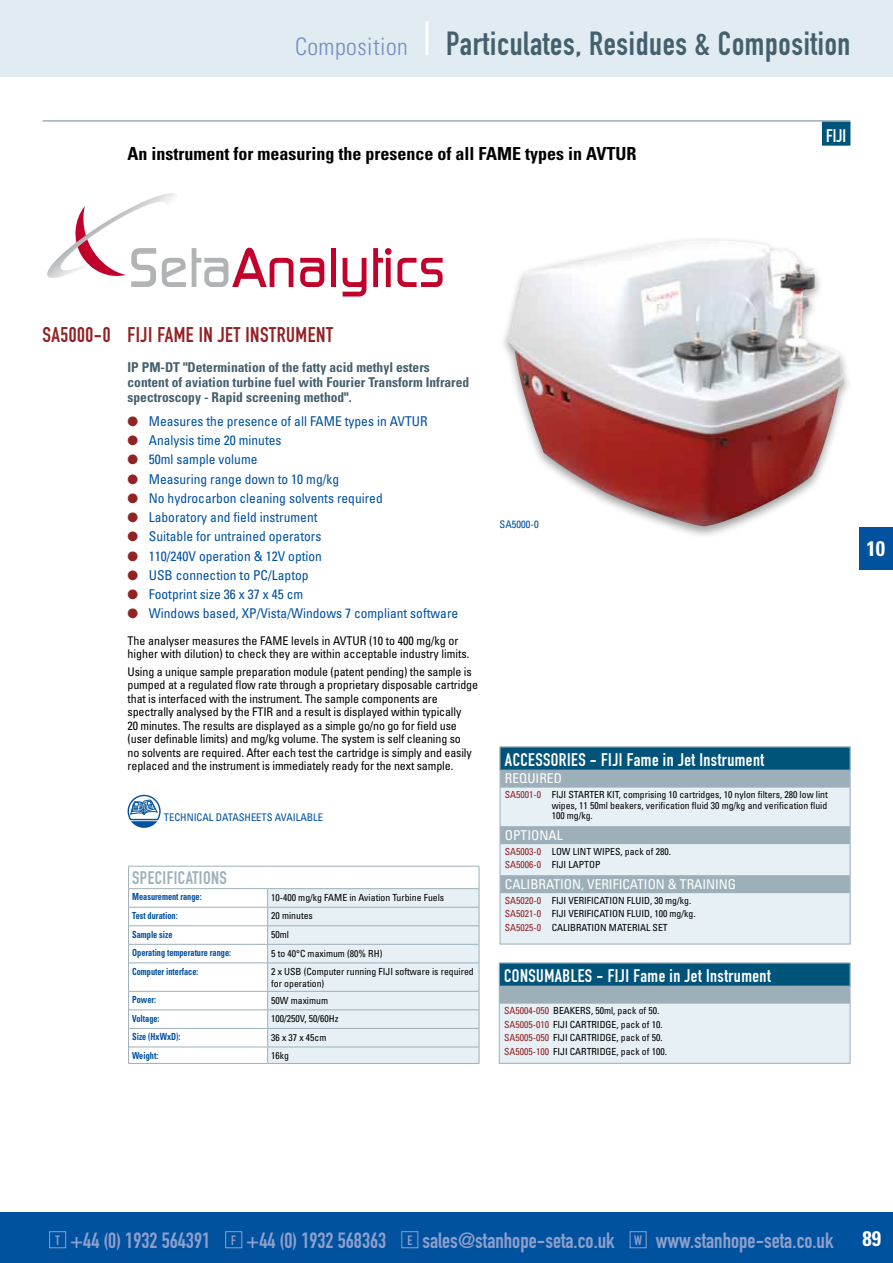
<style>
.page{position:relative;width:893px;height:1263px;background:#fff}
.page>*{position:absolute;margin:0;border:0;box-sizing:border-box;transform-origin:0 0}
.t1{font:33px "DIN Engschrift";letter-spacing:.02em;color:#45606d}
.t2{font:21.75px "DIN Engschrift";color:#8d9fcd}
.t3{font:21px "DIN Engschrift";letter-spacing:.025em;color:#922224}
.t4{font:700 condensed 21px "Univers";color:#fff}
.t5{font:18px "DIN Engschrift";letter-spacing:.025em;color:#fff}
.t6{font:700 condensed 18px "Univers";color:#000}
.t7{font:18px "DIN Engschrift";color:#9db0ba}
.t8{font:condensed 13.5px "Univers";color:#00519e}
.t9{font:700 condensed 13.5px/15px "Univers";color:#45606d}
.t10{font:condensed 13.5px "Univers";color:#fff}
.t11{font:condensed 12px/13.5px "Univers";letter-spacing:-.01em;color:#000}
.t12{font:condensed 10.5px "Univers";color:#00519e}
.t13{font:condensed 9.75px/13.5px "Univers";color:#000}
.t14{font:700 condensed 9.75px "Univers";color:#00519e;scale:.85 1}
.s1{font-family:"Univers";font-weight:300;font-stretch:condensed;font-size:24px;color:#748dc2}
.s2{color:#922224}
</style>
<div class="page">
<img style="left:508px;top:240px;width:336px;height:286px">
<div style="left:0;top:0;width:893px;height:77px;background:#e0ecf2"></div>
<div style="left:0;top:1212px;width:893px;height:51px;background:#00519e"></div>
<hr style="left:43px;top:120px;width:807px;height:2px;background:#9db0ba">
<div style="left:822px;top:122px;width:28px;height:24px;background:#00547a"></div>
<hr style="left:128px;top:866px;width:140px;height:1px;background:#9db0ba">
<hr style="left:129px;top:888px;width:139px;height:1px;background:#9db0ba">
<hr style="left:129px;top:907px;width:139px;height:1px;background:#9db0ba">
<hr style="left:129px;top:925px;width:139px;height:1px;background:#9db0ba">
<hr style="left:129px;top:944px;width:139px;height:1px;background:#9db0ba">
<hr style="left:129px;top:962px;width:139px;height:1px;background:#9db0ba">
<hr style="left:129px;top:991px;width:139px;height:1px;background:#9db0ba">
<hr style="left:129px;top:1009px;width:139px;height:1px;background:#9db0ba">
<hr style="left:129px;top:1028px;width:139px;height:1px;background:#9db0ba">
<hr style="left:129px;top:1046px;width:139px;height:1px;background:#9db0ba">
<svg style="left:128px;top:866px;width:1px;height:197px"></svg>
<svg style="left:267px;top:866px;width:213px;height:197px;background:#e5edf2"></svg>
<hr style="left:128px;top:1063px;width:140px;height:1px;background:#9db0ba">
<hr style="left:268px;top:1063px;width:211px;height:1px;background:#9db0ba">
<div style="left:500px;top:747px;width:350px;height:197px;background:#e7f0f5"></div>
<div style="left:500px;top:747px;width:350px;height:24px;background:#00547a"></div>
<div style="left:500px;top:770px;width:350px;height:18px;background:#9db0ba"></div>
<div style="left:500px;top:826px;width:350px;height:18px;background:#9db0ba"></div>
<div style="left:500px;top:875px;width:350px;height:18px;background:#9db0ba"></div>
<div style="left:500px;top:746px;width:350px;height:198px;border:1px solid #9db0ba"></div>
<div style="left:499px;top:963px;width:351px;height:100px;background:#e7f0f5"></div>
<div style="left:499px;top:963px;width:351px;height:24px;background:#00547a"></div>
<div style="left:499px;top:986px;width:351px;height:18px;background:#9db0ba"></div>
<div style="left:499px;top:962px;width:351px;height:102px;border:1px solid #9db0ba"></div>
<svg style="left:128px;top:795px;width:33px;height:33px"></svg>
<svg style="left:192px;top:248px;width:101px;height:39px"></svg>
<svg style="left:300px;top:258px;width:24px;height:29px"></svg>
<div style="left:331px;top:248px;width:5px;height:39px;background:#c1002b"></div>
<svg style="left:343px;top:258px;width:23px;height:38px"></svg>
<svg style="left:373px;top:248px;width:18px;height:39px"></svg>
<svg style="left:397px;top:258px;width:46px;height:29px"></svg>
<svg style="left:47px;top:193px;width:139px;height:94px"></svg>
<div style="left:859px;top:527px;width:34px;height:42px;background:#00519e"></div>
<div style="left:49px;top:1231px;width:17px;height:17px;border:1px solid #8d9fcd"></div>
<div style="left:225px;top:1231px;width:17px;height:17px;border:1px solid #8d9fcd"></div>
<div style="left:401px;top:1231px;width:17px;height:17px;border:1px solid #8d9fcd"></div>
<div style="left:630px;top:1231px;width:17px;height:17px;border:1px solid #8d9fcd"></div>
<hr style="left:425px;top:21px;width:3px;height:34px;background:#fff">
<h1 class="t1" style="left:295px;top:24px;width:557px"><span class="s1">Composition</span> Particulates, Residues &amp; Composition</h1>
<h3 class="t6" style="left:128px;top:142px;width:510px">An instrument for measuring the presence of all FAME types in AVTUR</h3>
<h3 class="t5" style="left:826px;top:125px;width:20px">FIJI</h3>
<h3 class="t3" style="left:43px;top:322px;width:150px">SA5000-0 FIJI FAMEIN</h3>
<h3 class="t3" style="left:218px;top:322px;width:16px">JETIN</h3>
<h3 class="t3" style="left:260px;top:322px;width:57px">STRUMENT</h3>
<p class="t9" style="left:128px;top:360px;width:343px">IP PM-DT "Determination of the fatty acid methyl esters content of aviation turbine fuel with Fourier Transform Infrared spectroscopy - Rapid screening method".</p>
<p class="t8" style="left:128px;top:412px;width:301px"><span class="s2">●</span> Measures the presence of all FAME types in AVTUR</p>
<p class="t8" style="left:128px;top:432px;width:155px"><span class="s2">●</span> Analysis time 20 minutes</p>
<p class="t8" style="left:128px;top:451px;width:131px"><span class="s2">●</span> 50ml sample volume</p>
<p class="t8" style="left:128px;top:470px;width:213px"><span class="s2">●</span> Measuring range down to 10 mg/kg</p>
<p class="t8" style="left:128px;top:489px;width:257px"><span class="s2">●</span> No hydrocarbon cleaning solvents required</p>
<p class="t8" style="left:128px;top:509px;width:191px"><span class="s2">●</span> Laboratory and field instrument</p>
<p class="t8" style="left:128px;top:528px;width:195px"><span class="s2">●</span> Suitable for untrained operators</p>
<p class="t8" style="left:128px;top:547px;width:196px"><span class="s2">●</span> 110/240V operation &amp; 12V option</p>
<p class="t8" style="left:128px;top:566px;width:183px"><span class="s2">●</span> USB connection to PC/Laptop</p>
<p class="t8" style="left:128px;top:586px;width:177px"><span class="s2">●</span> Footprint size 36 x 37 x 45 cm</p>
<p class="t8" style="left:128px;top:605px;width:332px"><span class="s2">●</span> Windows based, XP/Vista/Windows 7 compliant software</p>
<p class="t11" style="left:128px;top:633px;width:343px">The analyser measures the FAME levels in AVTUR (10 to 400 mg/kg or higher with dilution) to check they are within acceptable industry limits.</p>
<p class="t11" style="left:128px;top:665px;width:352px">Using a unique sample preparation module (patent pending) the sample is pumped at a regulated flow rate through a proprietary disposable cartridge that is interfaced with the instrument. The sample components are spectrally analysed by the FTIR and a result is displayed within typically<br>20 minutes. The results are displayed as a simple go/no go for field use (user definable limits) and mg/kg volume. The system is self cleaning so<br>no solvents are required. After each test the cartridge is simply and easily replaced and the instrument is immediately ready for the next sample.</p>
<p class="t12" style="left:164px;top:811px;width:161px">TECHNICAL DATASHEETS AVAILABLE</p>
<h3 class="t7" style="left:132px;top:867px;width:96px">SPECIFICATIONS</h3>
<p class="t14" style="left:132px;top:891px;width:83px">Measurement range:</p>
<p class="t13" style="left:271px;top:890px;width:175px">10-400 mg/kg FAME in Aviation Turbine Fuels</p>
<p class="t14" style="left:132px;top:909px;width:55px">Test duration:</p>
<p class="t13" style="left:271px;top:909px;width:43px">20 minutes</p>
<p class="t14" style="left:132px;top:928px;width:49px">Sample size</p>
<p class="t13" style="left:271px;top:927px;width:19px">50ml</p>
<p class="t14" style="left:132px;top:947px;width:118px">Operating temperature range:</p>
<p class="t13" style="left:271px;top:946px;width:113px">5 to 40°C maximum (80% RH)</p>
<p class="t14" style="left:132px;top:965px;width:79px">Computer interface:</p>
<p class="t13" style="left:271px;top:965px;width:204px;line-height:12px">2 x USB (Computer running FIJI software is required for operation)</p>
<p class="t14" style="left:132px;top:994px;width:30px">Power:</p>
<p class="t13" style="left:271px;top:993px;width:58px">50W maximum</p>
<p class="t14" style="left:132px;top:1012px;width:34px">Voltage:</p>
<p class="t13" style="left:271px;top:1011px;width:69px">100/250V, 50/60Hz</p>
<p class="t14" style="left:132px;top:1031px;width:58px">Size (HxWxD):</p>
<p class="t13" style="left:271px;top:1030px;width:57px">36 x 37 x 45cm</p>
<p class="t14" style="left:132px;top:1049px;width:32px">Weight:</p>
<p class="t13" style="left:271px;top:1049px;width:19px">16kg</p>
<p class="t12" style="left:500px;top:518px;width:41px">SA5000-0</p>
<h3 class="t5" style="left:505px;top:749px;width:261px">ACCESSORIES - FIJI Fame in Jet Instrument</h3>
<p class="t10" style="left:505px;top:770px;width:59px">REQUIRED</p>
<p class="t13" style="left:552px;top:789px;width:278px;line-height:10.5px;text-align:justify;text-indent:-47px"><span class="s2">SA5001-0</span> FIJI STARTER KIT, comprising 10 cartridges, 10 nylon filters, 280 low lint wipes, 11 50ml beakers, verification fluid 30 mg/kg and verification fluid 100 mg/kg.</p>
<p class="t10" style="left:505px;top:826px;width:59px">OPTIONAL</p>
<p class="t13" style="left:505px;top:844px;width:167px"><span class="s2">SA5003-0</span> LOW LINT WIPES, pack of 280.<br><span class="s2">SA5006-0</span> FIJI LAPTOP</p>
<p class="t10" style="left:505px;top:875px;width:233px">CALIBRATION, VERIFICATION &amp; TRAINING</p>
<p class="t13" style="left:505px;top:893px;width:192px"><span class="s2">SA5020-0</span> FIJI VERIFICATION FLUID, 30 mg/kg.<br><span class="s2">SA5021-0</span> FIJI VERIFICATION FLUID, 100 mg/kg.<br><span class="s2">SA5025-0</span> CALIBRATION MATERIAL SET</p>
<h3 class="t5" style="left:504px;top:965px;width:268px">CONSUMABLES - FIJI Fame in Jet Instrument</h3>
<p class="t13" style="left:504px;top:1004px;width:164px"><span class="s2">SA5004-050</span> BEAKERS, 50ml, pack of 50.<br><span class="s2">SA5005-010</span> FIJI CARTRIDGE, pack of 10.<br><span class="s2">SA5005-050</span> FIJI CARTRIDGE, pack of 50.<br><span class="s2">SA5005-100</span> FIJI CARTRIDGE, pack of 100.</p>
<h3 class="t4" style="left:867px;top:536px;width:20px">10</h3>
<h2 class="t2" style="left:55px;top:1228px;width:779px"><sup>T</sup> +44 (0) 1932 564391 <sup>F</sup> +44 (0) 1932 568363 <sup>E</sup> sales@stanhope-seta.co.uk <sup>W</sup> www.stanhope-seta.co.uk</h2>
<h3 class="t4" style="left:862px;top:1225px;width:20px">89</h3>
</div>
